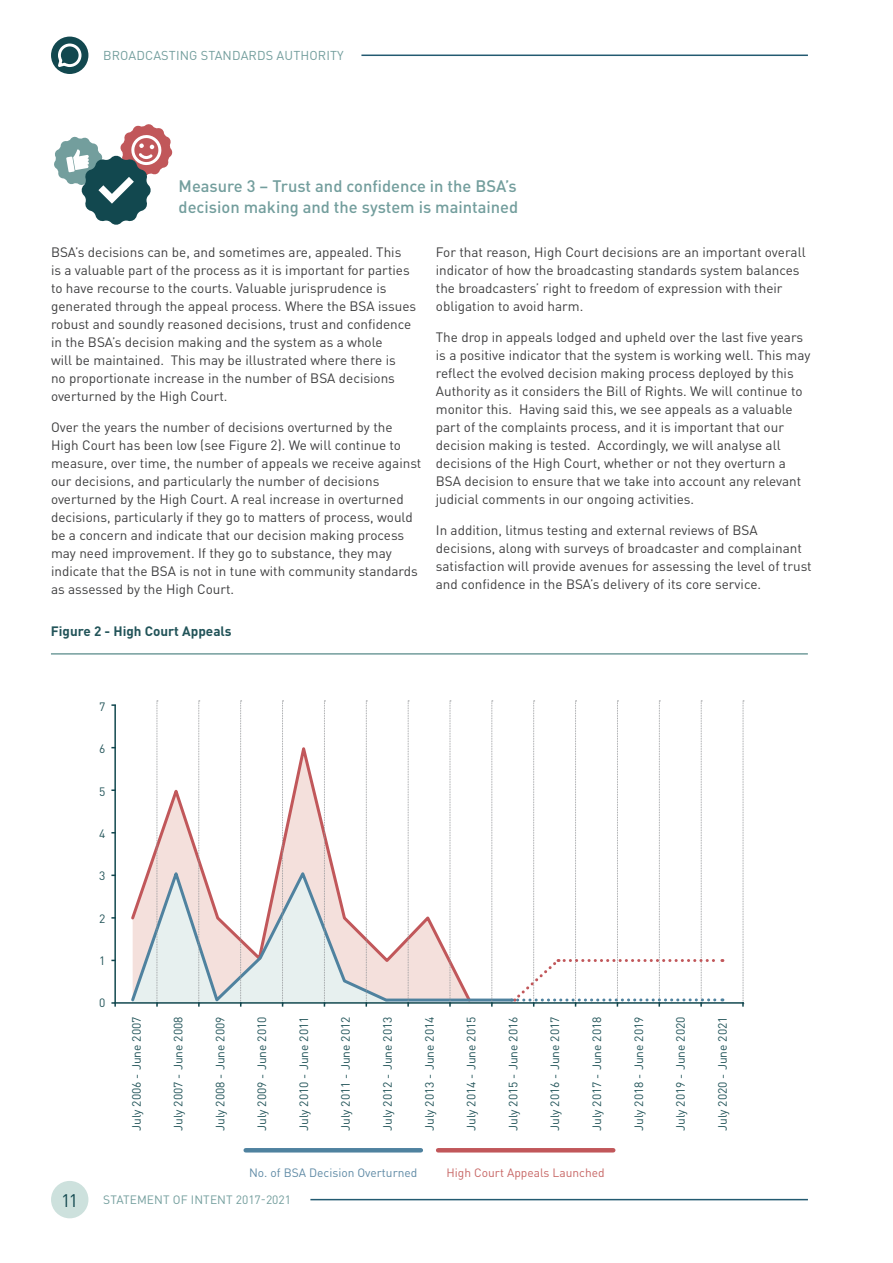
<style>
.page{position:relative;width:893px;height:1263px;background:#fff}
.page>*{position:absolute;margin:0;border:0;box-sizing:border-box;transform-origin:0 0}
.t1{font:18px "DIN Pro";color:#12484f}
.t2{font:500 16.5px/21px "DIN Pro";color:#739e9d}
.t3{font:13.5px/18px "DIN Pro";color:#3e3e3f}
.t4{font:700 13.5px "DIN Pro";color:#225459}
.t5{font:12.75px "DIN Pro";letter-spacing:.01em;color:#739e9d}
.t6{font:12px "DIN Pro";color:#225459}
.t7{font:12px "DIN Pro";letter-spacing:.01em;color:#739e9d}
.t8{font:12px "DIN Pro";color:#5f8aa5}
.t9{font:12px "DIN Pro";color:#c76665}
</style>
<div class="page">
<hr style="left:361px;top:55px;width:447px;height:1px;background:#235a71">
<div style="left:51px;top:37px;width:37px;height:37px;background:#12484f;border-radius:50%"></div>
<div style="left:51px;top:1181px;width:37px;height:37px;background:#cde1dd;border-radius:50%"></div>
<hr style="left:310px;top:1199px;width:498px;height:1px;background:#235a71">
<svg style="left:55px;top:42px;width:28px;height:28px"></svg>
<hr style="left:246px;top:1148px;width:175px;height:4px;background:#4f829f">
<hr style="left:438px;top:1148px;width:175px;height:4px;background:#c1575a">
<svg style="left:114px;top:706px;width:631px;height:298px"></svg>
<svg style="left:491px;top:700px;width:2px;height:307px"></svg>
<svg style="left:132px;top:700px;width:258px;height:307px"></svg>
<svg style="left:407px;top:700px;width:2px;height:307px"></svg>
<svg style="left:449px;top:700px;width:2px;height:307px"></svg>
<svg style="left:512px;top:700px;width:211px;height:307px"></svg>
<svg style="left:742px;top:700px;width:2px;height:307px"></svg>
<svg style="left:111px;top:1002px;width:5px;height:5px"></svg>
<hr style="left:51px;top:653px;width:757px;height:2px;background:#739e9d">
<svg style="left:54px;top:124px;width:119px;height:101px"></svg>
<p class="t5" style="left:103px;top:46px;width:242px">BROADCASTING STANDARDS AUTHORITY</p>
<p class="t2" style="left:179px;top:174px;width:341px">Measure 3 – Trust and confidence in the BSA’s decision making and the system is maintained</p>
<p class="t3" style="left:51px;top:243px;width:367px">BSA’s decisions can be, and sometimes are, appealed. This<br>is a valuable part of the process as it is important for parties to have recourse to the courts. Valuable jurisprudence is generated through the appeal process. Where the BSA issues robust and soundly reasoned decisions, trust and confidence in the BSA’s decision making and the system as a whole<br>will be maintained. This may be illustrated where there is<br>no proportionate increase in the number of BSA decisions overturned by the High Court.</p>
<p class="t3" style="left:51px;top:418px;width:372px">Over the years the number of decisions overturned by the High Court has been low (see Figure 2). We will continue to measure, over time, the number of appeals we receive against our decisions, and particularly the number of decisions overturned by the High Court. A real increase in overturned decisions, particularly if they go to matters of process, would be a concern and indicate that our decision making process may need improvement. If they go to substance, they may indicate that the BSA is not in tune with community standards as assessed by the High Court.</p>
<p class="t4" style="left:51px;top:622px;width:182px">Figure 2 - High Court Appeals</p>
<p class="t3" style="left:436px;top:243px;width:371px">For that reason, High Court decisions are an important overall indicator of how the broadcasting standards system balances the broadcasters’ right to freedom of expression with their obligation to avoid harm.</p>
<p class="t3" style="left:436px;top:328px;width:376px">The drop in appeals lodged and upheld over the last five years is a positive indicator that the system is working well. This may reflect the evolved decision making process deployed by this Authority as it considers the Bill of Rights. We will continue to monitor this. Having said this, we see appeals as a valuable part of the complaints process, and it is important that our decision making is tested. Accordingly, we will analyse all decisions of the High Court, whether or not they overturn a BSA decision to ensure that we take into account any relevant judicial comments in our ongoing activities.</p>
<p class="t3" style="left:436px;top:520px;width:377px">In addition, litmus testing and external reviews of BSA decisions, along with surveys of broadcaster and complainant satisfaction will provide avenues for assessing the level of trust and confidence in the BSA’s delivery of its core service.</p>
<p class="t6" style="left:99px;top:698px;width:8px">7</p>
<p class="t6" style="left:99px;top:741px;width:8px">6</p>
<p class="t6" style="left:99px;top:783px;width:8px">5</p>
<p class="t6" style="left:99px;top:825px;width:8px">4</p>
<p class="t6" style="left:99px;top:868px;width:8px">3</p>
<p class="t6" style="left:99px;top:910px;width:8px">2</p>
<p class="t6" style="left:99px;top:952px;width:8px">1</p>
<p class="t6" style="left:99px;top:994px;width:8px">0</p>
<p class="t6" style="left:128px;top:1131px;width:116px;rotate:-90deg">July 2006 - June 2007</p>
<p class="t6" style="left:170px;top:1131px;width:116px;rotate:-90deg">July 2007 - June 2008</p>
<p class="t6" style="left:212px;top:1131px;width:116px;rotate:-90deg">July 2008 - June 2009</p>
<p class="t6" style="left:254px;top:1131px;width:116px;rotate:-90deg">July 2009 - June 2010</p>
<p class="t6" style="left:296px;top:1131px;width:116px;rotate:-90deg">July 2010 - June 2011</p>
<p class="t6" style="left:337px;top:1131px;width:116px;rotate:-90deg">July 2011 - June 2012</p>
<p class="t6" style="left:379px;top:1131px;width:116px;rotate:-90deg">July 2012 - June 2013</p>
<p class="t6" style="left:421px;top:1131px;width:116px;rotate:-90deg">July 2013 - June 2014</p>
<p class="t6" style="left:463px;top:1131px;width:116px;rotate:-90deg">July 2014 - June 2015</p>
<p class="t6" style="left:505px;top:1131px;width:116px;rotate:-90deg">July 2015 - June 2016</p>
<p class="t6" style="left:547px;top:1131px;width:116px;rotate:-90deg">July 2016 - June 2017</p>
<p class="t6" style="left:589px;top:1131px;width:116px;rotate:-90deg">July 2017 - June 2018</p>
<p class="t6" style="left:630px;top:1131px;width:116px;rotate:-90deg">July 2018 - June 2019</p>
<p class="t6" style="left:672px;top:1131px;width:116px;rotate:-90deg">July 2019 - June 2020</p>
<p class="t6" style="left:714px;top:1131px;width:116px;rotate:-90deg">July 2020 - June 2021</p>
<p class="t8" style="left:249px;top:1165px;width:170px">No. of BSA Decision Overturned</p>
<p class="t9" style="left:447px;top:1165px;width:160px">High Court Appeals Launched</p>
<h1 class="t1" style="left:61px;top:1188px;width:19px">11</h1>
<p class="t7" style="left:103px;top:1191px;width:189px">STATEMENT OF INTENT 2017-2021</p>
</div>
